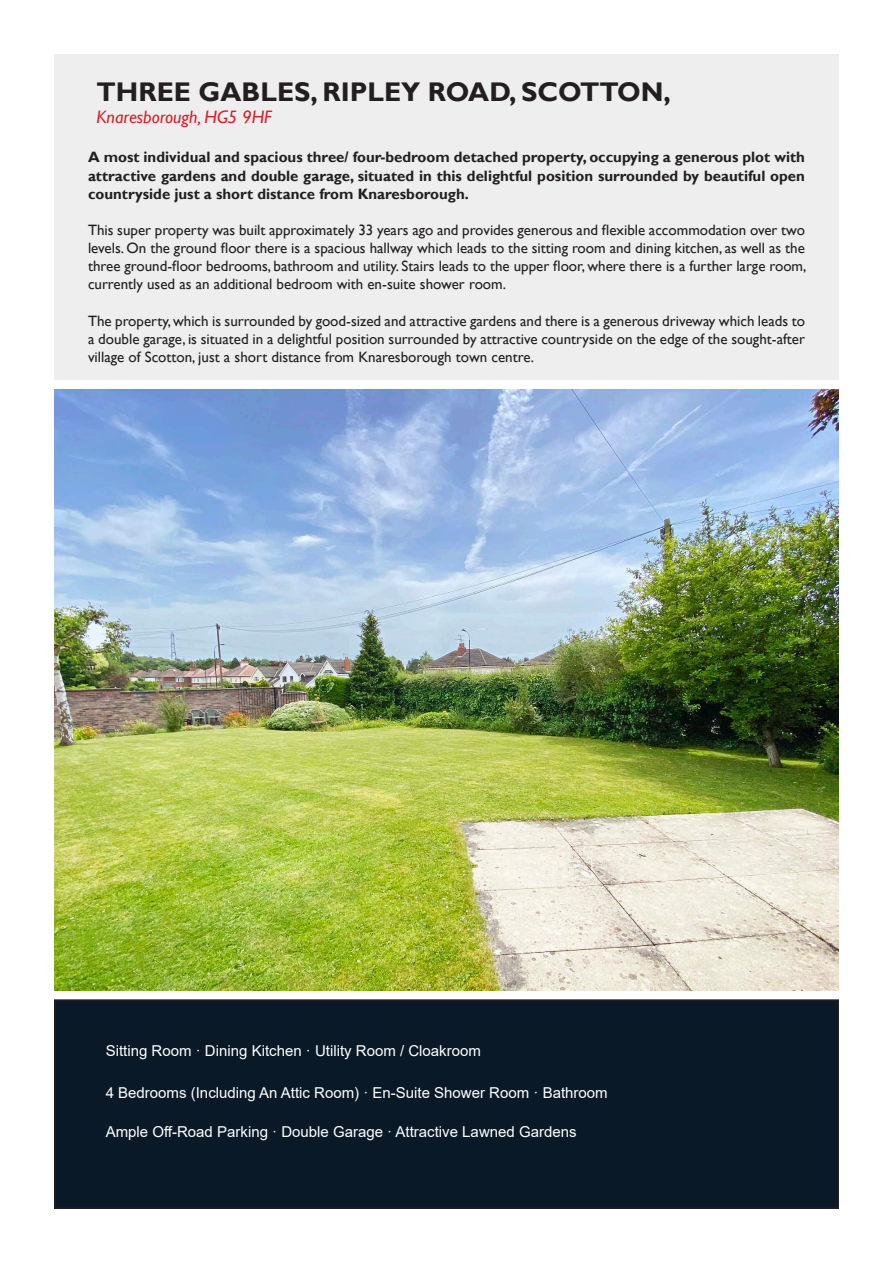
<style>
.page{position:relative;width:893px;height:1263px;background:#fff}
.page>*{position:absolute;margin:0;border:0;box-sizing:border-box;transform-origin:0 0}
.t1{font:700 27px "Gill Sans";color:#231f20}
.t2{font:italic 18px "Gill Sans";color:#d1232a}
.t3{font:15px/18.1px "Gill Sans";color:#231f20;text-align:justify}
.t4{font:700 15px/18.1px "Gill Sans";color:#231f20;text-align:justify}
.t5{font:15px "Arial";color:#fff}
</style>
<div class="page">
<div style="left:55px;top:1000px;width:783px;height:208px;background:#0a1928"></div>
<div style="left:54px;top:999px;width:785px;height:210px;border:2px solid #231f20"></div>
<div style="left:54px;top:54px;width:785px;height:326px;background:#eeeeef"></div>
<img style="left:54px;top:390px;width:785px;height:601px">
<p class="t1" style="left:97px;top:75px;width:576px">THREE GABLES, RIPLEY ROAD, SCOTTON,</p>
<p class="t2" style="left:97px;top:106px;width:177px">Knaresborough, HG5 9HF</p>
<p class="t4" style="left:88px;top:149px;width:718px">A most individual and spacious three/ four-bedroom detached property, occupying a generous plot with attractive gardens and double garage, situated in this delightful position surrounded by beautiful open countryside just a short distance from Knaresborough.</p>
<p class="t3" style="left:88px;top:221px;width:720px">This super property was built approximately 33 years ago and provides generous and flexible accommodation over two levels. On the ground floor there is a spacious hallway which leads to the sitting room and dining kitchen, as well as the three ground-floor bedrooms, bathroom and utility. Stairs leads to the upper floor, where there is a further large room, currently used as an additional bedroom with en-suite shower room.</p>
<p class="t3" style="left:88px;top:312px;width:718px">The property, which is surrounded by good-sized and attractive gardens and there is a generous driveway which leads to a double garage, is situated in a delightful position surrounded by attractive countryside on the edge of the sought-after village of Scotton, just a short distance from Knaresborough town centre.</p>
<p class="t5" style="left:106px;top:1040px;width:377px">Sitting Room · Dining Kitchen · Utility Room / Cloakroom</p>
<p class="t5" style="left:106px;top:1082px;width:503px">4 Bedrooms (Including An Attic Room) · En-Suite Shower Room · Bathroom</p>
<p class="t5" style="left:106px;top:1121px;width:472px">Ample Off-Road Parking · Double Garage · Attractive Lawned Gardens</p>
</div>
